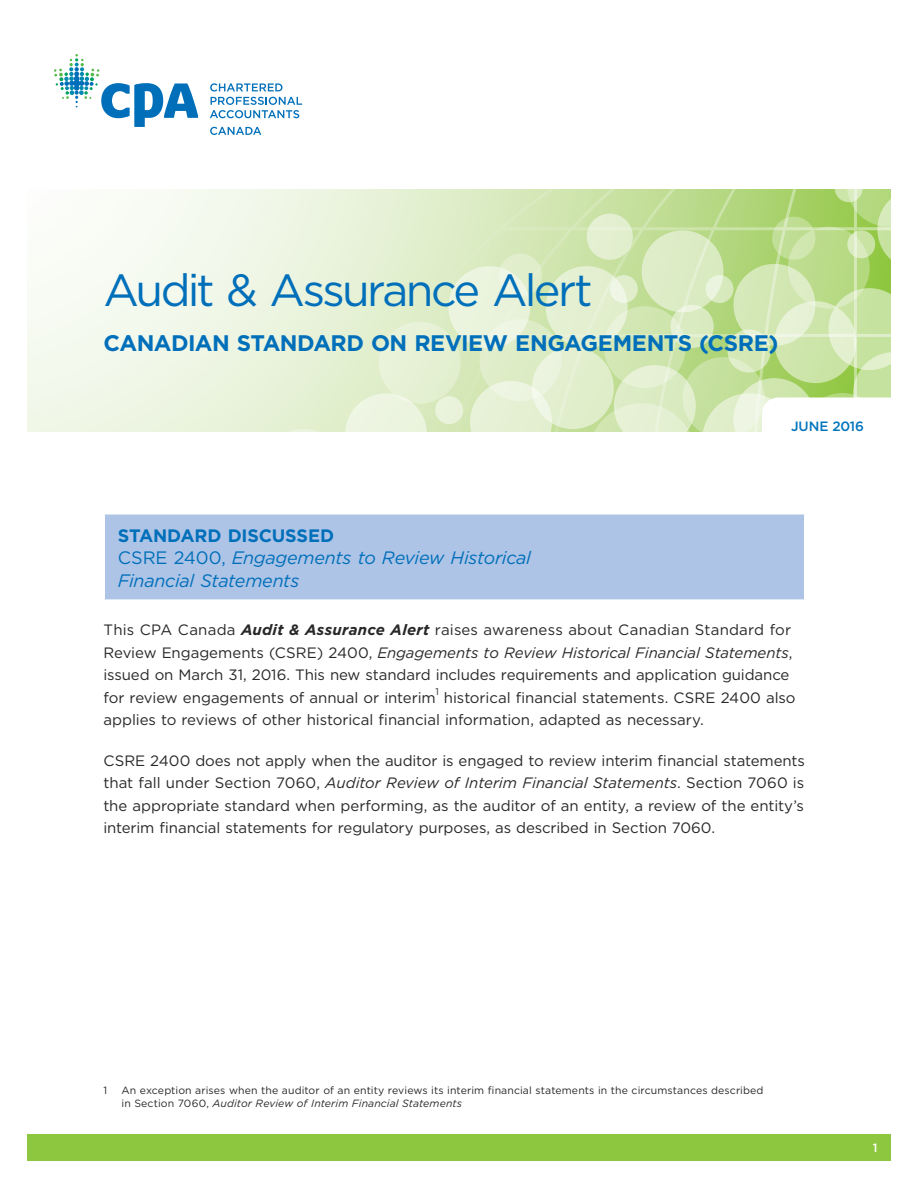
<style>
.page{position:relative;width:918px;height:1188px;background:#fff}
.page>*{position:absolute;margin:0;border:0;box-sizing:border-box;transform-origin:0 0}
.t1{font:45px "Gotham";letter-spacing:-.06em;color:#006fba}
.t2{font:700 22.5px "Gotham";letter-spacing:-.025em;color:#006fba}
.t3{font:italic 18px/22.5px "Gotham";letter-spacing:-.015em;color:#006fba}
.t4{font:700 18px "Gotham";letter-spacing:-.01em;color:#006fba}
.t5{font:15px/22.5px "Gotham";letter-spacing:-.005em;color:#292829}
.t6{font:500 13.5px "Gotham";letter-spacing:-.005em;color:#0074bc}
.t7{font:500 12px "Gotham";color:#fff}
.t8{font:10.5px/12.6px "Gotham";letter-spacing:.01em;color:#292829}
.t9{font:9.75px "Gotham";color:#292829}
.s1{font-style:normal}
.s2{font-weight:700;font-style:italic}
.s3{font-style:italic}
</style>
<div class="page">
<svg style="left:210px;top:83px;width:92px;height:35px"></svg>
<svg style="left:54px;top:54px;width:144px;height:73px"></svg>
<svg style="left:210px;top:127px;width:51px;height:8px"></svg>
<div style="left:27px;top:189px;width:864px;height:243px;background:linear-gradient(to bottom,#f7fbf2,#ecf4e0)"></div>
<svg style="left:317px;top:189px;width:574px;height:243px;background:#d3e7b6"></svg>
<div style="left:479px;top:319px;width:82px;height:82px;background:#deecc6;border-radius:50%"></div>
<div style="left:532px;top:347px;width:82px;height:82px;background:linear-gradient(to bottom,#e7f1d7,#e0eecb);border-radius:50%"></div>
<svg style="left:470px;top:381px;width:82px;height:51px;background:#e6f0d5"></svg>
<div style="left:448px;top:266px;width:82px;height:82px;background:#ebf4de;border-radius:50%"></div>
<svg style="left:788px;top:227px;width:82px;height:82px;background:#badb8a"></svg>
<svg style="left:499px;top:254px;width:43px;height:43px"></svg>
<svg style="left:772px;top:217px;width:43px;height:43px"></svg>
<div style="left:706px;top:275px;width:27px;height:28px;background:#d7eabd;border-radius:50%"></div>
<div style="left:435px;top:396px;width:28px;height:28px;background:#e9f2da;border-radius:50%"></div>
<div style="left:610px;top:275px;width:28px;height:28px;background:#e0eecc;border-radius:50%"></div>
<div style="left:379px;top:322px;width:82px;height:82px;background:#e6f1d5;border-radius:50%"></div>
<div style="left:546px;top:266px;width:82px;height:82px;background:#e4f0d2;border-radius:50%"></div>
<svg style="left:733px;top:264px;width:82px;height:82px"></svg>
<svg style="left:642px;top:230px;width:82px;height:82px;background:#dcecc5"></svg>
<svg style="left:835px;top:189px;width:56px;height:81px;background:#b7da85"></svg>
<svg style="left:263px;top:393px;width:164px;height:39px;background:#e6f1d6"></svg>
<div style="left:587px;top:214px;width:46px;height:46px;background:#e3efd0;border-radius:50%"></div>
<svg style="left:588px;top:288px;width:303px;height:144px;background:#d6e9ba"></svg>
<div style="left:104px;top:514px;width:701px;height:86px;background:#aec4e6"></div>
<hr style="left:104px;top:514px;width:1px;height:85px;background:#fff">
<hr style="left:804px;top:514px;width:2px;height:85px;background:#fff">
<hr style="left:104px;top:599px;width:702px;height:2px;background:#fff">
<div style="left:27px;top:1134px;width:864px;height:27px;background:#8dc63f"></div>
<h1 class="t1" style="left:104px;top:261px;width:491px">Audit &amp; Assurance Alert</h1>
<h1 class="t2" style="left:104px;top:328px;width:676px">CANADIAN STANDARD ON REVIEW ENGAGEMENTS (CSRE)</h1>
<p class="t6" style="left:791px;top:417px;width:74px">JUNE 2016</p>
<h2 class="t4" style="left:118px;top:523px;width:218px">STANDARD DISCUSSED</h2>
<p class="t3" style="left:118px;top:546px;width:415px"><span class="s1">CSRE 2400,</span> Engagements to Review Historical<br>Financial Statements</p>
<p class="t5" style="left:104px;top:619px;width:690px">This CPA Canada <span class="s2">Audit &amp; Assurance Alert</span> raises awareness about Canadian Standard for Review Engagements (CSRE) 2400, <span class="s3">Engagements to Review Historical Financial Statements</span>, issued on March 31, 2016. This new standard includes requirements and application guidance for review engagements of annual or interim</p>
<p class="t9" style="left:435px;top:686px;width:5px">1</p>
<p class="t5" style="left:104px;top:686px;width:694px;text-indent:340px">historical fnancial statements. CSRE 2400 also applies to reviews of other historical fnancial information, adapted as necessary.</p>
<p class="t5" style="left:104px;top:749px;width:703px;text-align:justify">CSRE 2400 does not apply when the auditor is engaged to review interim fnancial statements that fall under Section 7060, <span class="s3">Auditor Review of Interim Financial Statements</span>. Section 7060 is the appropriate standard when performing, as the auditor of an entity, a review of the entity’s interim fnancial statements for regulatory purposes, as described in Section 7060.</p>
<p class="t8" style="left:104px;top:1084px;width:5px">1</p>
<p class="t8" style="left:121px;top:1084px;width:644px">An exception arises when the auditor of an entity reviews its interim fnancial statements in the circumstances described in Section 7060, <span class="s3">Auditor Review of Interim Financial Statements</span></p>
<p class="t7" style="left:873px;top:1140px;width:6px">1</p>
</div>
